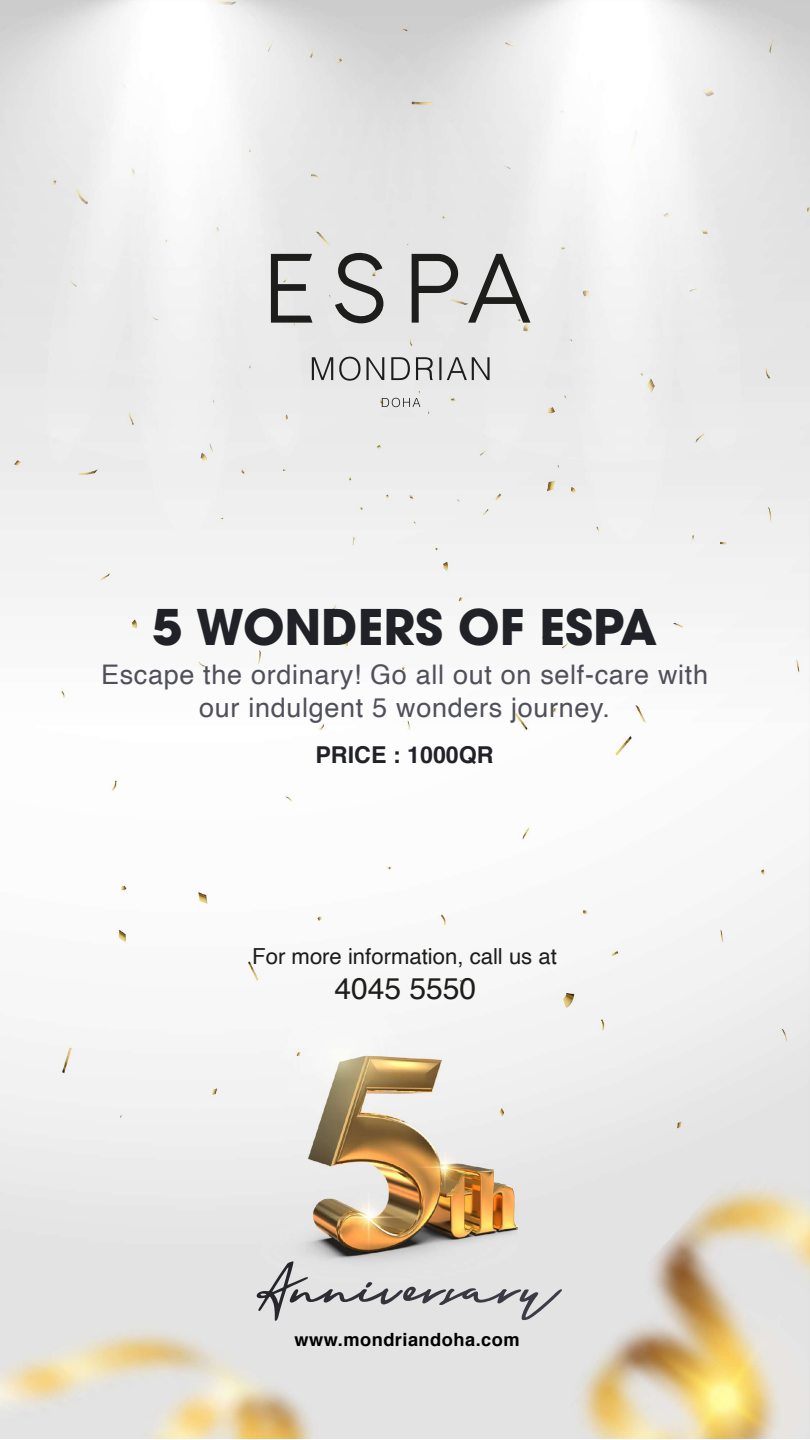
<style>
.page{position:relative;width:810px;height:1440px;background:#fff}
.page>*{position:absolute;margin:0;border:0;box-sizing:border-box;transform-origin:0 0}
.t1{font:700 48.75px "ITC Avant Garde Pro";color:#212228}
.t2{font:30px "Helvetica";color:#1d1d1b}
.t3{font:27px/32.4px "Helvetica";letter-spacing:.025em;color:#50505b;text-align:center}
.t4{font:700 23.25px "Helvetica";color:#212228}
.t5{font:22.12px "Helvetica";color:#1d1d1b}
.t6{font:700 18.23px "Helvetica";letter-spacing:.025em;color:#000}
</style>
<div class="page">
<img style="left:0;top:0;width:810px;height:1439px">
<svg style="left:257px;top:1261px;width:305px;height:60px;background:#cccdce"></svg>
<svg style="left:382px;top:398px;width:38px;height:9px"></svg>
<svg style="left:312px;top:357px;width:178px;height:24px;background:#b6b6b6"></svg>
<svg style="left:468px;top:254px;width:62px;height:69px;background:#b1b1b0"></svg>
<svg style="left:412px;top:254px;width:46px;height:69px;background:#a0a09f"></svg>
<svg style="left:271px;top:254px;width:42px;height:69px;background:#989897"></svg>
<svg style="left:335px;top:252px;width:49px;height:71px;background:#a2a2a1"></svg>
<h1 class="t1" style="left:152px;top:594px;width:506px">5 WONDERS OF ESPA</h1>
<p class="t3" style="left:101px;top:659px;width:609px">Escape the ordinary! Go all out on self-care with our indulgent 5 wonders journey.</p>
<p class="t4" style="left:315px;top:736px;width:180px">PRICE : 1000QR</p>
<p class="t5" style="left:252px;top:939px;width:306px">For more information, call us at</p>
<p class="t2" style="left:334px;top:965px;width:143px">4045 5550</p>
<p class="t6" style="left:295px;top:1324px;width:226px">www.mondriandoha.com</p>
</div>
